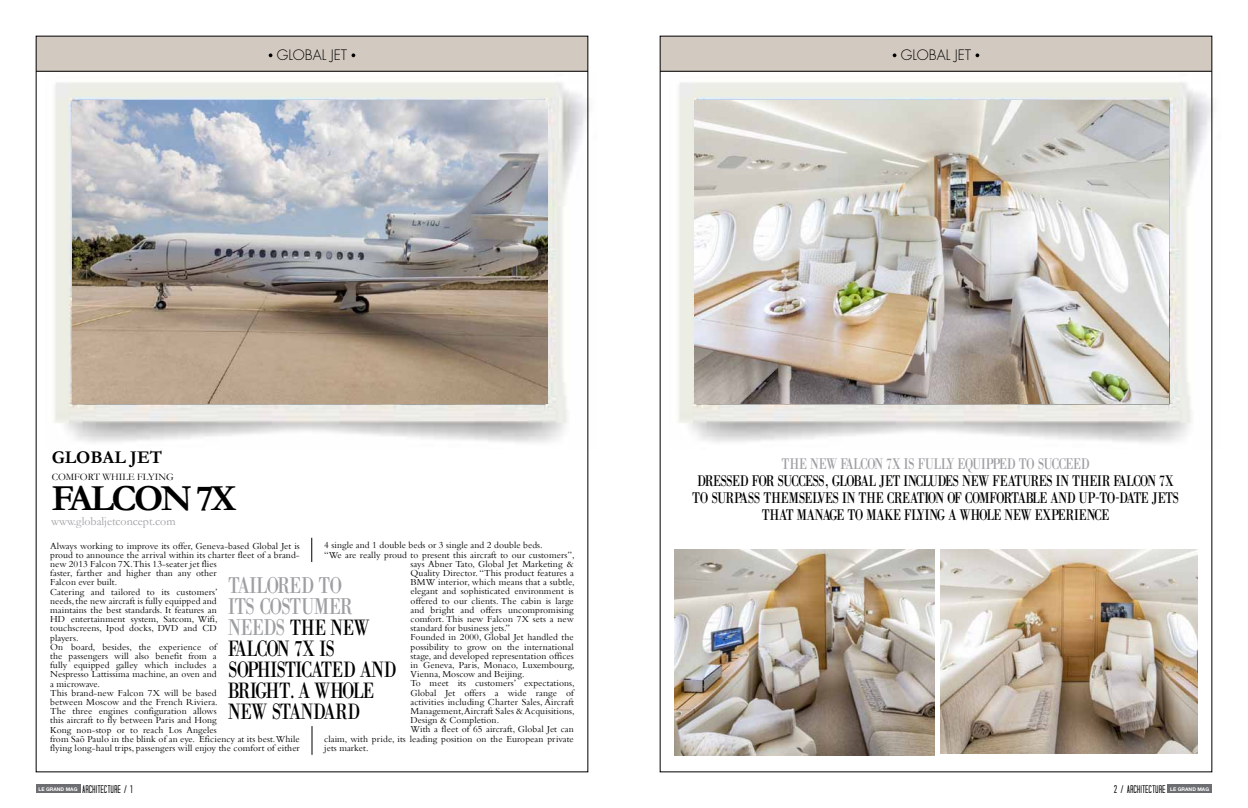
<style>
.page{position:relative;width:1248px;height:808px;background:#fff}
.page>*{position:absolute;margin:0;border:0;box-sizing:border-box;transform-origin:0 0}
.t1{font:700 37px "Garamond";letter-spacing:-.07em;color:#000}
.t2{font:23.7px/21px "Bodoni XT";letter-spacing:-.05em;color:#9d9fa2;scale:.75 1}
.t3{font:23px/21px "Bodoni XT";letter-spacing:-.04em;color:#000;scale:.75 1}
.t4{font:700 18px "Garamond";color:#000}
.t5{font:16px/17px "Bodoni XT";letter-spacing:-.05em;color:#000;text-align:center;scale:.75 1}
.t6{font:16px "Bodoni XT";letter-spacing:-.05em;color:#9d9fa2;scale:.75 1}
.t7{font:300 14px "Futura";color:#000}
.t8{font:12px "Garamond";color:#9d9fa2}
.t9{font:condensed 11px "Tall Dark And Handsome";letter-spacing:.05em;color:#000}
.t10{font:10px "Garamond";color:#000}
.t11{font:9.6px/9.2px "Bembo";letter-spacing:.01em;color:#000}
.t12{font:700 5px "Helvetica Neue";color:#fff}
.s1{font-size:23.7px;color:#9d9fa2}
</style>
<div class="page">
<img style="left:54px;top:73px;width:536px;height:376px">
<img style="left:678px;top:73px;width:536px;height:376px">
<div style="left:36px;top:784px;width:44px;height:9px;background:#6d6e71"></div>
<div style="left:1167px;top:784px;width:44px;height:9px;background:#6d6e71"></div>
<svg style="left:312px;top:726px;width:1px;height:29px"></svg>
<img style="left:694px;top:100px;width:474px;height:304px">
<img style="left:73px;top:100px;width:474px;height:304px">
<img style="left:674px;top:550px;width:260px;height:205px">
<img style="left:940px;top:550px;width:257px;height:204px">
<div style="left:36px;top:36px;width:552px;height:35px;background:#d2cac1"></div>
<svg style="left:311px;top:538px;width:1px;height:24px"></svg>
<div style="left:660px;top:36px;width:551px;height:35px;background:#d2cac1"></div>
<h3 class="t7" style="left:277px;top:46px;width:72px">GLOBAL JET</h3>
<h3 class="t7" style="left:900px;top:46px;width:72px">GLOBAL JET</h3>
<h3 class="t4" style="left:52px;top:446px;width:112px">GLOBAL JET</h3>
<p class="t10" style="left:52px;top:471px;width:124px">COMFORT WHILE FLYING</p>
<h1 class="t1" style="left:51px;top:477px;width:186px">FALCON 7X</h1>
<p class="t8" style="left:51px;top:514px;width:126px">www.globaljetconcept.com</p>
<p class="t11" style="left:50px;top:541px;width:251px">Always working to improve its offer, Geneva-based Global Jet is proud to announce the arrival within its charter fleet of a brand&shy;new 2013 Falcon 7X. This 13-seater jet flies<br>faster, farther and higher than any other<br>Falcon ever built.<br>Catering and tailored to its customers’<br>needs, the new aircraft is fully equipped and<br>maintains the best standards. It features an<br>HD entertainment system, Satcom, Wifi,<br>touchscreens, Ipod docks, DVD and CD<br>players.<br>On board, besides, the experience of<br>the passengers will also benefit from a<br>fully equipped galley which includes a<br>Nespresso Lattissima machine, an oven and<br>a microwave.<br>This brand-new Falcon 7X will be based<br>between Moscow and the French Riviera.<br>The three engines configuration allows<br>this aircraft to fly between Paris and Hong<br>Kong non-stop or to reach Los Angeles<br>from Saõ Paulo in the blink of an eye. Eficiency at its best. While flying long-haul trips, passengers will enjoy the comfort of either</p>
<p class="t11" style="left:324px;top:540px;width:220px">4 single and 1 double beds or 3 single and 2 double beds.</p>
<p class="t11" style="left:324px;top:550px;width:252px">“We are really proud to present this aircraft to our customers”,</p>
<p class="t11" style="left:410px;top:559px;width:165px">says Abner Tato, Global Jet Marketing &amp;</p>
<p class="t11" style="left:410px;top:568px;width:165px">Quality Director. “This product features a</p>
<p class="t11" style="left:410px;top:577px;width:166px">BMW interior, which means that a subtle,</p>
<p class="t11" style="left:410px;top:586px;width:165px">elegant and sophisticated environment is</p>
<p class="t11" style="left:410px;top:596px;width:165px">offered to our clients. The cabin is large</p>
<p class="t11" style="left:410px;top:605px;width:165px">and bright and offers uncompromising</p>
<p class="t11" style="left:410px;top:614px;width:165px">comfort. This new Falcon 7X sets a new</p>
<p class="t11" style="left:410px;top:623px;width:101px">standard for business jets.”</p>
<p class="t11" style="left:410px;top:632px;width:165px">Founded in 2000, Global Jet handled the</p>
<p class="t11" style="left:410px;top:642px;width:165px">possibility to grow on the international</p>
<p class="t11" style="left:410px;top:651px;width:165px">stage, and developed representation offices</p>
<p class="t11" style="left:410px;top:660px;width:166px">in Geneva, Paris, Monaco, Luxembourg,</p>
<p class="t11" style="left:410px;top:669px;width:116px">Vienna, Moscow and Beijing.</p>
<p class="t11" style="left:410px;top:678px;width:166px">To meet its customers’ expectations,</p>
<p class="t11" style="left:410px;top:688px;width:165px">Global Jet offers a wide range of</p>
<p class="t11" style="left:410px;top:697px;width:165px">activities including Charter Sales, Aircraft</p>
<p class="t11" style="left:410px;top:706px;width:166px">Management, Aircraft Sales &amp; Acquisitions,</p>
<p class="t11" style="left:410px;top:715px;width:90px">Design &amp; Completion.</p>
<p class="t11" style="left:410px;top:724px;width:165px">With a fleet of 65 aircraft, Global Jet can</p>
<p class="t11" style="left:324px;top:734px;width:251px">claim, with pride, its leading position on the European private</p>
<p class="t11" style="left:324px;top:743px;width:46px">jets market.</p>
<h2 class="t2" style="left:228px;top:574px;width:168px">TAILORED TO<br>ITS COSTUMER</h2>
<h3 class="t3" style="left:228px;top:616px;width:226px"><span class="s1">NEEDS</span> THE NEW<br>FALCON 7X IS<br>SOPHISTICATED AND<br>BRIGHT. A WHOLE<br>NEW STANDARD</h3>
<h3 class="t6" style="left:781px;top:454px;width:412px">THE NEW FALCON 7X IS FULLY EQUIPPED TO SUCCEED</h3>
<h3 class="t5" style="left:692px;top:472px;width:650px">DRESSED FOR SUCCESS, GLOBAL JET INCLUDES NEW FEATURES IN THEIR FALCON 7X<br>TO SURPASS THEMSELVES IN THE CREATION OF COMFORTABLE AND UP-TO-DATE JETS<br>THAT MANAGE TO MAKE FLYING A WHOLE NEW EXPERIENCE</h3>
<p class="t12" style="left:38px;top:786px;width:40px">LE GRAND MAG</p>
<p class="t9" style="left:1114px;top:782px;width:96px">2 / ARCHITECTURE <sup>LE</sup> <sup>GRAND</sup> <sup>MAG</sup></p>
<p class="t9" style="left:82px;top:782px;width:51px">ARCHITECTURE / 1</p>
</div>
